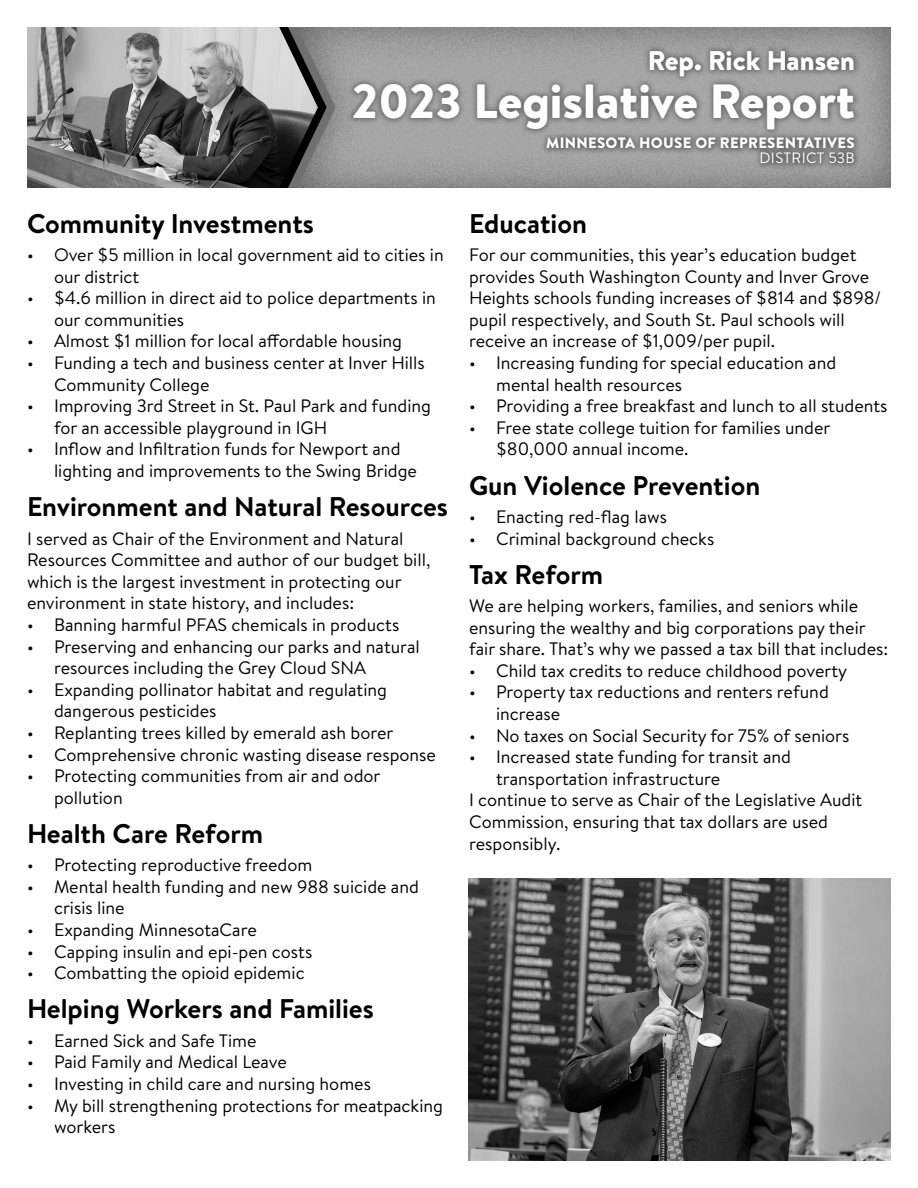
<style>
.page{position:relative;width:918px;height:1188px;background:#fff}
.page>*{position:absolute;margin:0;border:0;box-sizing:border-box;transform-origin:0 0}
.t1{font:900 48px "Brandon Text";color:#fff}
.t2{font:700 27px "Brandon Text";color:#000}
.t3{font:900 27px "Brandon Text";color:#fff}
.t4{font:18px/21.6px "Brandon Text";color:#000}
.t5{font:900 15px/15px "Brandon Text";letter-spacing:.02em;color:#fff;text-align:right}
.s1{font-weight:400}
</style>
<div class="page">
<img style="left:27px;top:27px;width:252px;height:161px">
<div style="left:297px;top:26px;width:594px;height:163px;background:#fff;opacity:.47"></div>
<div style="left:347px;top:44px;width:514px;height:127px;background:#000;opacity:.35"></div>
<img style="left:468px;top:878px;width:423px;height:282px">
<p class="t3" style="left:648px;top:42px;width:209px">Rep. Rick Hansen</p>
<p class="t1" style="left:352px;top:68px;width:505px">2023 Legislative Report</p>
<p class="t5" style="left:546px;top:135px;width:310px">MINNESOTA HOUSE OF REPRESENTATIVES<br><span class="s1">DISTRICT 53B</span></p>
<p class="t2" style="left:27px;top:205px;width:289px">Community Investments</p>
<p class="t4" style="left:54px;top:243px;width:391px;text-indent:-27px">• Over $5 million in local government aid to cities in our district</p>
<p class="t4" style="left:54px;top:287px;width:383px;text-indent:-27px">• $4.6 million in direct aid to police departments in our communities</p>
<p class="t4" style="left:27px;top:330px;width:377px">• Almost $1 million for local affordable housing</p>
<p class="t4" style="left:54px;top:351px;width:372px;text-indent:-27px">• Funding a tech and business center at Inver Hills<br>Community College</p>
<p class="t4" style="left:54px;top:395px;width:379px;text-indent:-27px">• Improving 3rd Street in St. Paul Park and funding for an accessible playground in IGH</p>
<p class="t4" style="left:54px;top:438px;width:365px;text-indent:-27px">• Inflow and Infiltration funds for Newport and lighting and improvements to the Swing Bridge</p>
<p class="t2" style="left:27px;top:488px;width:423px">Environment and Natural Resources</p>
<p class="t4" style="left:27px;top:527px;width:405px">I served as Chair of the Environment and Natural Resources Committee and author of our budget bill, which is the largest investment in protecting our environment in state history, and includes:</p>
<p class="t4" style="left:27px;top:613px;width:374px">• Banning harmful PFAS chemicals in products</p>
<p class="t4" style="left:54px;top:635px;width:367px;text-indent:-27px">• Preserving and enhancing our parks and natural resources including the Grey Cloud SNA</p>
<p class="t4" style="left:54px;top:678px;width:335px;text-indent:-27px">• Expanding pollinator habitat and regulating dangerous pesticides</p>
<p class="t4" style="left:27px;top:721px;width:368px">• Replanting trees killed by emerald ash borer</p>
<p class="t4" style="left:27px;top:743px;width:411px">• Comprehensive chronic wasting disease response</p>
<p class="t4" style="left:54px;top:765px;width:328px;text-indent:-27px">• Protecting communities from air and odor pollution</p>
<p class="t2" style="left:27px;top:815px;width:238px">Health Care Reform</p>
<p class="t4" style="left:27px;top:854px;width:287px">• Protecting reproductive freedom</p>
<p class="t4" style="left:54px;top:875px;width:367px;text-indent:-27px">• Mental health funding and new 988 suicide and crisis line</p>
<p class="t4" style="left:27px;top:918px;width:231px">• Expanding MinnesotaCare</p>
<p class="t4" style="left:27px;top:940px;width:287px">• Capping insulin and epi-pen costs</p>
<p class="t4" style="left:27px;top:962px;width:279px">• Combatting the opioid epidemic</p>
<p class="t2" style="left:27px;top:990px;width:348px">Helping Workers and Families</p>
<p class="t4" style="left:27px;top:1029px;width:231px">• Earned Sick and Safe Time</p>
<p class="t4" style="left:27px;top:1051px;width:262px">• Paid Family and Medical Leave</p>
<p class="t4" style="left:27px;top:1072px;width:346px">• Investing in child care and nursing homes</p>
<p class="t4" style="left:54px;top:1094px;width:391px;text-indent:-27px">• My bill strengthening protections for meatpacking workers</p>
<p class="t2" style="left:469px;top:205px;width:119px">Education</p>
<p class="t4" style="left:469px;top:243px;width:414px">For our communities, this year’s education budget provides South Washington County and Inver Grove Heights schools funding increases of $814 and $898/ pupil respectively, and South St. Paul schools will receive an increase of $1,009/per pupil.</p>
<p class="t4" style="left:496px;top:351px;width:342px;text-indent:-27px">• Increasing funding for special education and mental health resources</p>
<p class="t4" style="left:469px;top:395px;width:420px">• Providing a free breakfast and lunch to all students</p>
<p class="t4" style="left:496px;top:416px;width:336px;text-indent:-27px">• Free state college tuition for families under $80,000 annual income.</p>
<p class="t2" style="left:469px;top:466px;width:293px">Gun Violence Prevention</p>
<p class="t4" style="left:469px;top:505px;width:199px">• Enacting red-flag laws</p>
<p class="t4" style="left:469px;top:527px;width:247px">• Criminal background checks</p>
<p class="t2" style="left:469px;top:556px;width:136px">Tax Reform</p>
<p class="t4" style="left:469px;top:594px;width:421px">We are helping workers, families, and seniors while ensuring the wealthy and big corporations pay their fair share. That’s why we passed a tax bill that includes:</p>
<p class="t4" style="left:469px;top:659px;width:380px">• Child tax credits to reduce childhood poverty</p>
<p class="t4" style="left:496px;top:681px;width:334px;text-indent:-27px">• Property tax reductions and renters refund increase</p>
<p class="t4" style="left:469px;top:724px;width:382px">• No taxes on Social Security for 75% of seniors</p>
<p class="t4" style="left:496px;top:746px;width:296px;text-indent:-27px">• Increased state funding for transit and transportation infrastructure</p>
<p class="t4" style="left:469px;top:789px;width:395px">I continue to serve as Chair of the Legislative Audit<br>Commission, ensuring that tax dollars are used responsibly.</p>
</div>
